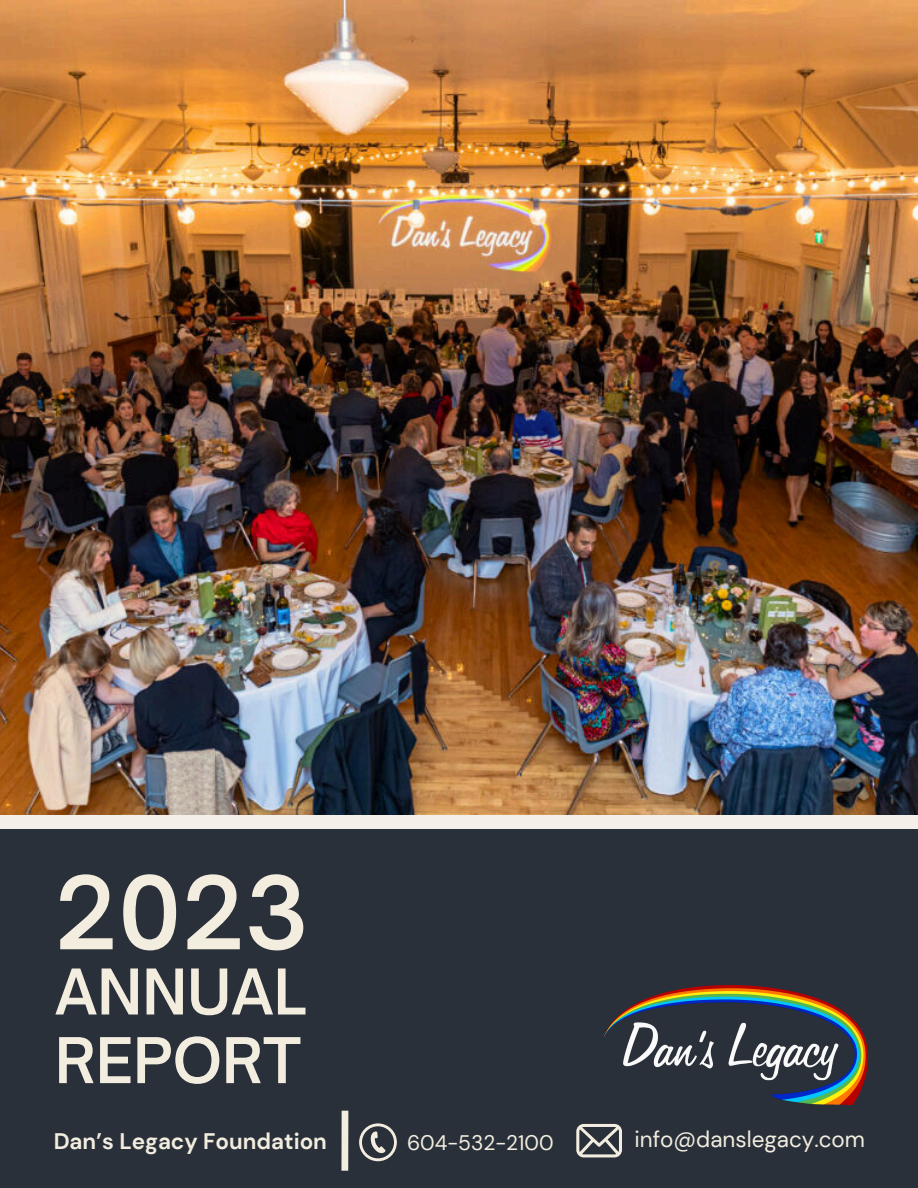
<style>
.page{position:relative;width:918px;height:1188px;background:#293039}
.page>*{position:absolute;margin:0;border:0;box-sizing:border-box;transform-origin:0 0}
.t1{font:600 96.75px "Open Sauce One";color:#f3ede0}
.t2{font:600 60.3px/68.7px "Open Sauce One";color:#f3ede0}
.t3{font:700 22.5px "DM Sans";color:#f3ede0}
.t4{font:22.5px "DM Sans";color:#f3ede0}
.t5{font:21px "DM Sans";color:#f3ede0}
</style>
<div class="page">
<img style="left:0;top:0;width:918px;height:816px">
<div style="left:341px;top:1111px;width:7px;height:60px;background:#f3ede0"></div>
<svg style="left:359px;top:1123px;width:38px;height:38px"></svg>
<svg style="left:576px;top:1124px;width:46px;height:33px"></svg>
<img style="left:604px;top:986px;width:263px;height:119px">
<div style="left:0;top:816px;width:918px;height:13px;background:#f4f0e9"></div>
<p class="t1" style="left:55px;top:853px;width:255px">2023</p>
<h3 class="t2" style="left:55px;top:957px;width:253px">ANNUAL<br>REPORT</h3>
<h1 class="t3" style="left:54px;top:1127px;width:275px">Dan’s Legacy Foundation</h1>
<p class="t5" style="left:407px;top:1129px;width:148px">604-532-2100</p>
<h2 class="t4" style="left:635px;top:1125px;width:232px">info@danslegacy.com</h2>
</div>
